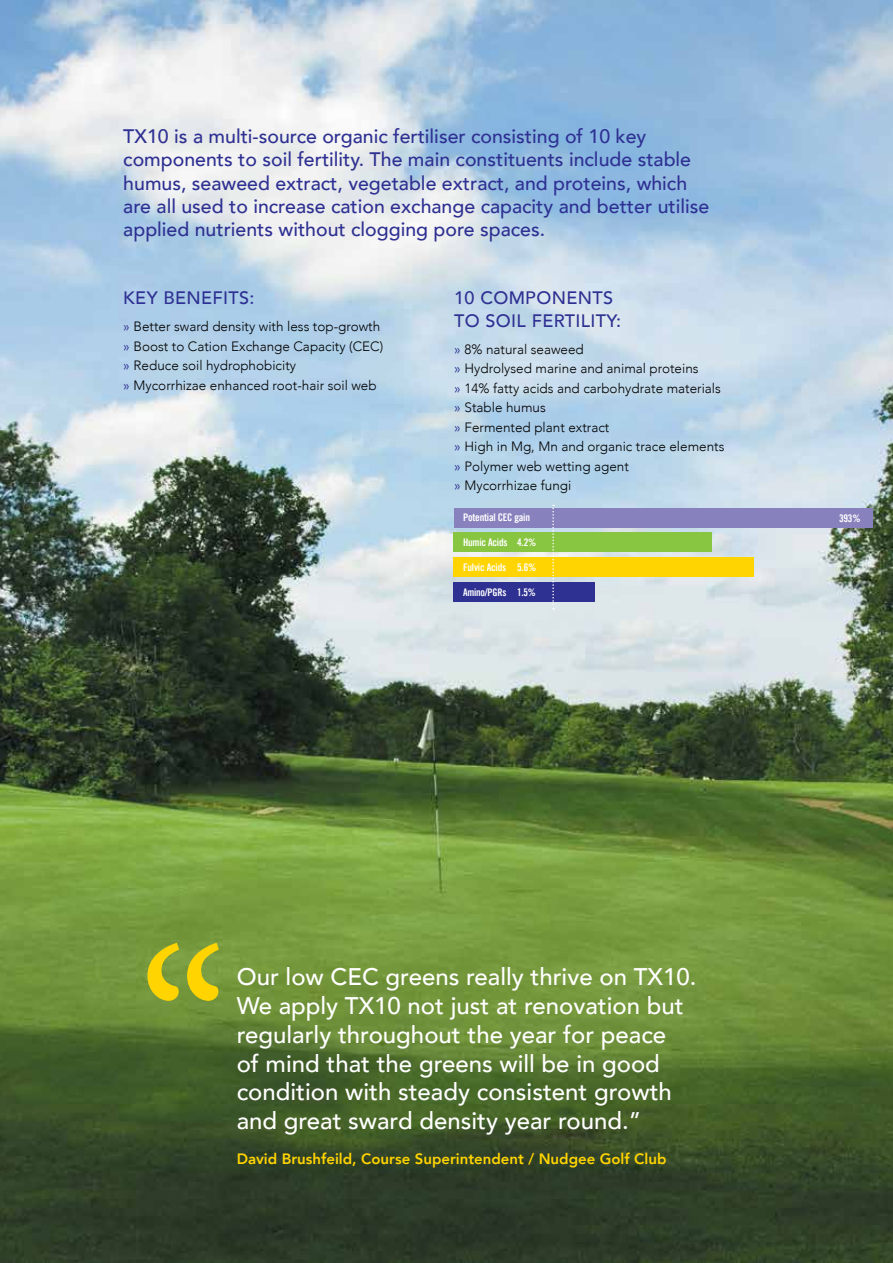
<style>
.page{position:relative;width:893px;height:1263px;background:#fff}
.page>*{position:absolute;margin:0;border:0;box-sizing:border-box;transform-origin:0 0}
.t1{font:500 24px/28.8px "Avenir";color:#fff}
.t2{font:500 19.5px/23.4px "Avenir";color:#2e3092}
.t3{font:500 18px "Avenir";letter-spacing:.02em;color:#2e3092}
.t4{font:800 15px "Avenir";color:#ffd400}
.t5{font:300 13.5px/19.5px "Avenir";color:#000}
.t6{font:10.5px "Trade Gothic Bold Cond Twenty";letter-spacing:-.02em;color:#fff}
.s1{font-weight:400;color:#2e3092}
</style>
<div class="page">
<img style="left:0;top:0;width:893px;height:1263px">
<svg style="left:147px;top:943px;width:72px;height:58px;background:#b4b422"></svg>
<div style="left:454px;top:508px;width:419px;height:19px;background:#8781bd"></div>
<div style="left:454px;top:532px;width:258px;height:20px;background:#88c540"></div>
<div style="left:454px;top:557px;width:300px;height:20px;background:#ffd400"></div>
<div style="left:454px;top:582px;width:141px;height:19px;background:#2e3092"></div>
<svg style="left:552px;top:505px;width:2px;height:104px"></svg>
<p class="t2" style="left:123px;top:123px;width:587px">TX10 is a multi-source organic fertiliser consisting of 10 key components to soil fertility. The main constituents include stable humus, seaweed extract, vegetable extract, and proteins, which are all used to increase cation exchange capacity and better utilise applied nutrients without clogging pore spaces.</p>
<h3 class="t3" style="left:123px;top:282px;width:65px">Key bene</h3>
<h3 class="t3" style="left:212px;top:282px;width:44px">fits:</h3>
<p class="t5" style="left:123px;top:317px;width:261px"><span class="s1">»</span> Better sward density with less top-growth <span class="s1">»</span> Boost to Cation Exchange Capacity (CEC) <span class="s1">»</span> Reduce soil hydrophobicity<br><span class="s1">»</span> Mycorrhizae enhanced root-hair soil web</p>
<h3 class="t3" style="left:454px;top:282px;width:85px">10 component</h3>
<h3 class="t3" style="left:603px;top:282px;width:12px">s</h3>
<h3 class="t3" style="left:454px;top:305px;width:53px">to soil</h3>
<h3 class="t3" style="left:532px;top:305px;width:43px">fertilit</h3>
<h3 class="t3" style="left:606px;top:305px;width:16px">y:</h3>
<p class="t5" style="left:454px;top:339px;width:272px"><span class="s1">»</span> 8% natural seaweed<br><span class="s1">»</span> Hydrolysed marine and animal proteins<br><span class="s1">»</span> 14% fatty acids and carbohydrate materials <span class="s1">»</span> Stable humus<br><span class="s1">»</span> Fermented plant extract<br><span class="s1">»</span> High in Mg, Mn and organic trace elements <span class="s1">»</span> Polymer web wetting agent<br><span class="s1">»</span> Mycorrhizae fungi</p>
<p class="t6" style="left:463px;top:511px;width:68px">Potential CEC gain</p>
<p class="t6" style="left:463px;top:560px;width:75px">Fulvic Acids 5.6%</p>
<p class="t6" style="left:463px;top:536px;width:75px">Humic Acids 4.2%</p>
<p class="t6" style="left:463px;top:585px;width:74px">Amino/PGRs 1.5%</p>
<p class="t6" style="left:839px;top:511px;width:23px">393%</p>
<h1 class="t1" style="left:237px;top:961px;width:461px">Our low CEC greens really thrive on TX10.<br>We apply TX10 not just at renovation but regularly throughout the year for peace<br>of mind that the greens will be in good condition with steady consistent growth and great sward density year round.”</h1>
<p class="t4" style="left:237px;top:1147px;width:431px">David Brushfeild, Course Superintendent / Nudgee Golf Club</p>
</div>
